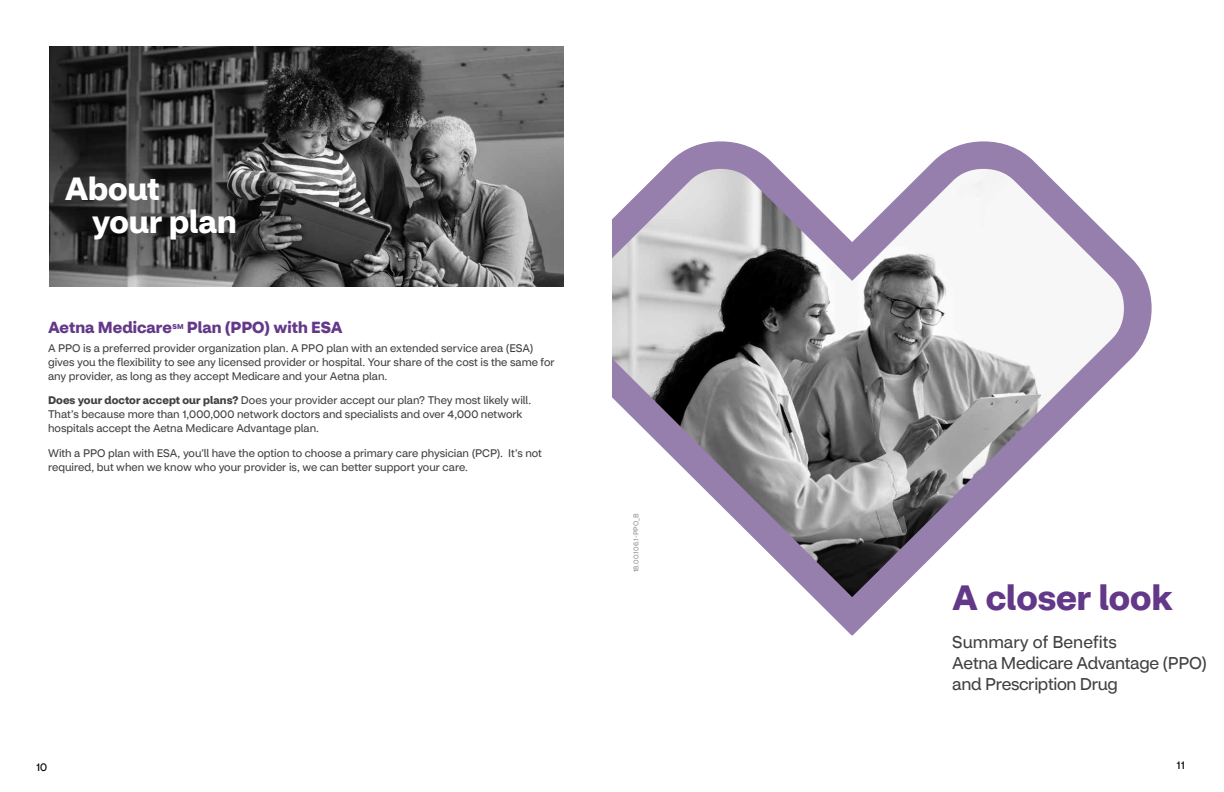
<style>
.page{position:relative;width:1224px;height:792px;background:#fff}
.page>*{position:absolute;margin:0;border:0;box-sizing:border-box;transform-origin:0 0}
.t1{font:700 35px "CVS Health Sans";color:#633889}
.t2{font:700 32px/33px "CVS Health Sans";letter-spacing:-.005em;color:#fff}
.t3{font:17px/21px "CVS Health Sans";letter-spacing:-.02em;color:#414042}
.t4{font:700 16px "CVS Health Sans";color:#633889}
.t5{font:11px/14px "CVS Health Sans";color:#414042}
.t6{font:11px "CVS Health Sans";color:#000}
.t7{font:7px "CVS Health Sans";color:#939598}
.t8{font:700 7px "CVS Health Sans";color:#633889}
.s1{font-weight:700}
</style>
<div class="page">
<svg style="left:612px;top:141px;width:540px;height:494px"></svg>
<img style="left:50px;top:47px;width:513px;height:239px">
<h2 class="t2" style="left:92px;top:172px;width:146px;text-indent:-27px">About your plan</h2>
<h3 class="t4" style="left:48px;top:317px;width:126px">Aetna Medicare</h3>
<p class="t8" style="left:172px;top:322px;width:13px">SM</p>
<h3 class="t4" style="left:187px;top:317px;width:157px">Plan (PPO) with ESA</h3>
<p class="t5" style="left:48px;top:341px;width:508px">A PPO is a preferred provider organization plan. A PPO plan with an extended service area (ESA) gives you the flexibility to see any licensed provider or hospital. Your share of the cost is the same for any provider, as long as they accept Medicare and your Aetna plan.</p>
<p class="t5" style="left:48px;top:394px;width:485px"><span class="s1">Does your doctor accept our plans?</span> Does your provider accept our plan? They most likely will.<br>That’s because more than 1,000,000 network doctors and specialists and over 4,000 network hospitals accept the Aetna Medicare Advantage plan.</p>
<p class="t5" style="left:48px;top:446px;width:495px">With a PPO plan with ESA, you’ll have the option to choose a primary care physician (PCP). It’s not required, but when we know who your provider is, we can better support your care.</p>
<p class="t7" style="left:632px;top:572px;width:61px;rotate:-90deg">18.00.106.1-PPO_B</p>
<h1 class="t1" style="left:952px;top:575px;width:222px">A closer look</h1>
<h3 class="t3" style="left:952px;top:631px;width:256px">Summary of Benefits<br>Aetna Medicare Advantage (PPO) and Prescription Drug</h3>
<p class="t6" style="left:36px;top:760px;width:13px">10</p>
<p class="t6" style="left:1176px;top:758px;width:10px">11</p>
</div>
